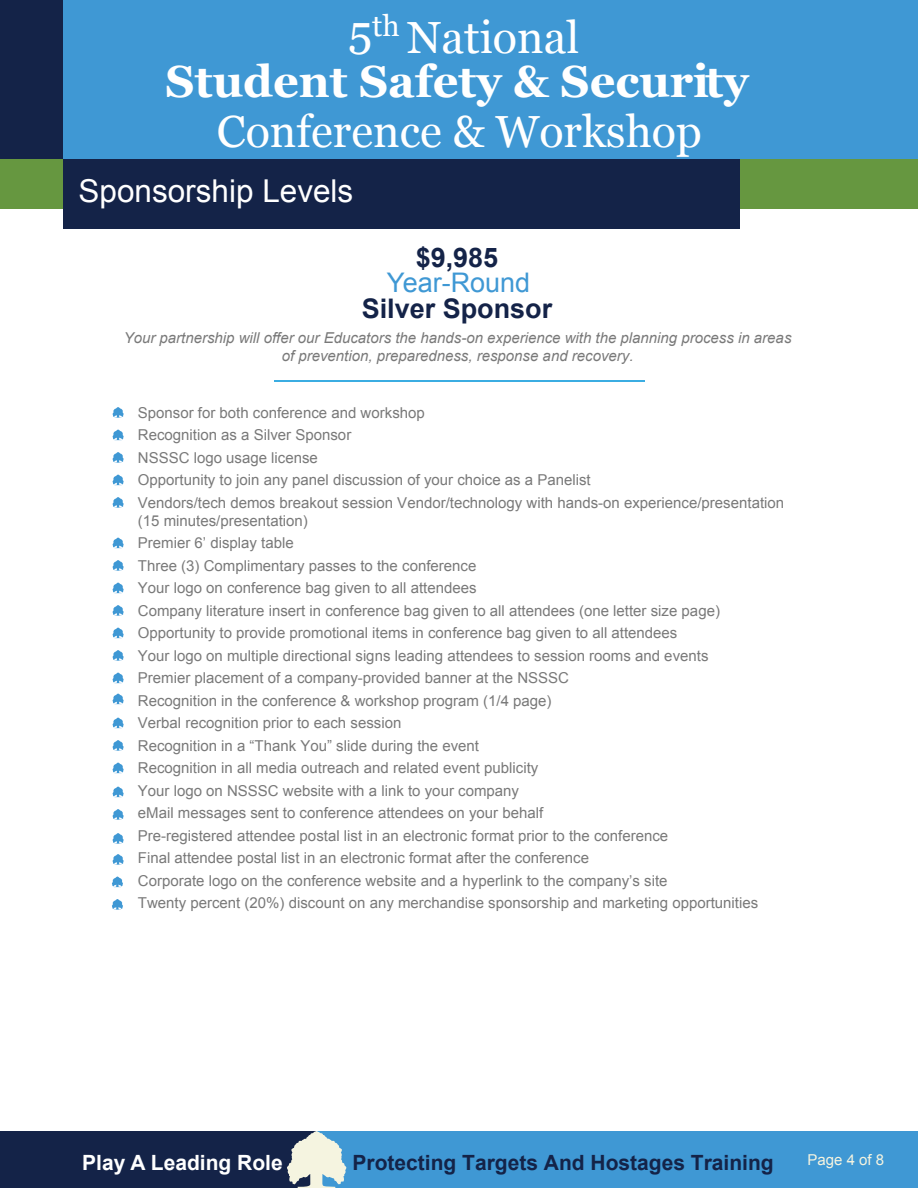
<style>
.page{position:relative;width:918px;height:1188px;background:#fff}
.page>*{position:absolute;margin:0;border:0;box-sizing:border-box;transform-origin:0 0}
.t1{font:700 45px/44.2px "Georgia";color:#fff;text-align:center}
.t2{font:45px "Georgia";color:#fff}
.t3{font:31.5px "Arial";color:#fff}
.t4{font:700 27px "Arial";color:#142348}
.t5{font:27px "Arial";color:#3f98d4}
.t6{font:700 21px "Arial";color:#142348}
.t7{font:700 21px "Arial";color:#fff}
.t8{font:15px/22.5px "Arial";color:#797979}
.t9{font:italic 15px/18px "Arial";color:#797979;text-align:center}
.t10{font:15px "Arial";color:#f5f4e0}
.s1{font-weight:400}
.s2{font-style:inherit}
</style>
<div class="page">
<div style="left:0;top:3px;width:918px;height:205px;background:#669740"></div>
<div style="left:0;top:0;width:63px;height:158px;background:#142348"></div>
<div style="left:63px;top:158px;width:677px;height:70px;background:#142348"></div>
<div style="left:63px;top:0;width:855px;height:158px;background:#3f98d4"></div>
<svg style="left:112px;top:407px;width:12px;height:11px"></svg>
<svg style="left:112px;top:430px;width:12px;height:10px"></svg>
<svg style="left:112px;top:452px;width:12px;height:11px"></svg>
<svg style="left:112px;top:475px;width:12px;height:10px"></svg>
<svg style="left:112px;top:538px;width:12px;height:10px"></svg>
<svg style="left:112px;top:497px;width:12px;height:11px"></svg>
<svg style="left:112px;top:560px;width:12px;height:11px"></svg>
<svg style="left:112px;top:605px;width:12px;height:11px"></svg>
<svg style="left:112px;top:583px;width:12px;height:10px"></svg>
<svg style="left:112px;top:628px;width:12px;height:10px"></svg>
<svg style="left:112px;top:650px;width:12px;height:11px"></svg>
<svg style="left:112px;top:694px;width:12px;height:10px"></svg>
<svg style="left:112px;top:673px;width:12px;height:10px"></svg>
<svg style="left:112px;top:718px;width:12px;height:10px"></svg>
<svg style="left:112px;top:740px;width:12px;height:11px"></svg>
<svg style="left:112px;top:787px;width:12px;height:10px"></svg>
<svg style="left:112px;top:763px;width:12px;height:10px"></svg>
<svg style="left:112px;top:809px;width:12px;height:11px"></svg>
<svg style="left:112px;top:833px;width:12px;height:11px"></svg>
<svg style="left:112px;top:854px;width:12px;height:11px"></svg>
<hr style="left:275px;top:380px;width:370px;height:2px;background:#3bade2">
<svg style="left:112px;top:877px;width:11px;height:10px"></svg>
<svg style="left:112px;top:899px;width:11px;height:11px"></svg>
<div style="left:0;top:1131px;width:318px;height:57px;background:#142348"></div>
<div style="left:316px;top:1131px;width:602px;height:57px;background:#3f98d4"></div>
<svg style="left:287px;top:1131px;width:60px;height:57px"></svg>
<h1 class="t1" style="left:166px;top:15px;width:585px"><span class="s1">5</span><sup>th</sup> <span class="s1">National<br></span>Student Safety &amp; Security</h1>
<h1 class="t2" style="left:217px;top:105px;width:487px">Conference &amp; Workshop</h1>
<h2 class="t3" style="left:79px;top:169px;width:276px">Sponsorship Levels</h2>
<h3 class="t4" style="left:416px;top:238px;width:84px">$9,985</h3>
<h3 class="t5" style="left:387px;top:264px;width:145px">Year-Round</h3>
<h3 class="t4" style="left:362px;top:289px;width:192px">Silver Sponsor</h3>
<p class="t9" style="left:124px;top:329px;width:669px">Your partnership will offer our Educators the hands-on experience with the planning process in areas of prevention, preparedness, response and recovery.</p>
<p class="t8" style="left:138px;top:401px;width:648px">Sponsor for both conference and workshop<br>Recognition as a Silver Sponsor<br>NSSSC logo usage license<br>Opportunity to join any panel discussion of your choice as a Panelist<br>Vendors/tech demos breakout session Vendor/technology with hands-on experience/presentation</p>
<p class="t8" style="left:138px;top:509px;width:622px">(15 minutes/presentation)<br>Premier 6’ display table<br>Three (3) Complimentary passes to the conference<br>Your logo on conference bag given to all attendees<br>Company literature insert in conference bag given to all attendees (one letter size page)<br>Opportunity to provide promotional items in conference bag given to all attendees<br>Your logo on multiple directional signs leading attendees to session rooms and events Premier placement of a company-provided banner at the NSSSC<br>Recognition in the conference &amp; workshop program (1/4 page)<br>Verbal recognition prior to each session<br>Recognition in a “Thank You” slide during the event<br>Recognition in all media outreach and related event publicity<br>Your logo on NSSSC website with a link to your company<br>eMail messages sent to conference attendees on your behalf<br>Pre-registered attendee postal list in an electronic format prior to the conference<br>Final attendee postal list in an electronic format after the conference<br>Corporate logo on the conference website and a hyperlink to the company’s site<br>Twenty percent (20%) discount on any merchandise sponsorship and marketing opportunities</p>
<h3 class="t7" style="left:82px;top:1148px;width:202px">Play A Leading Role</h3>
<h3 class="t6" style="left:352px;top:1148px;width:423px">Protecting Targets And Hostages Training</h3>
<p class="t10" style="left:807px;top:1150px;width:78px">Page 4 of <span class="s2">8</span></p>
</div>
